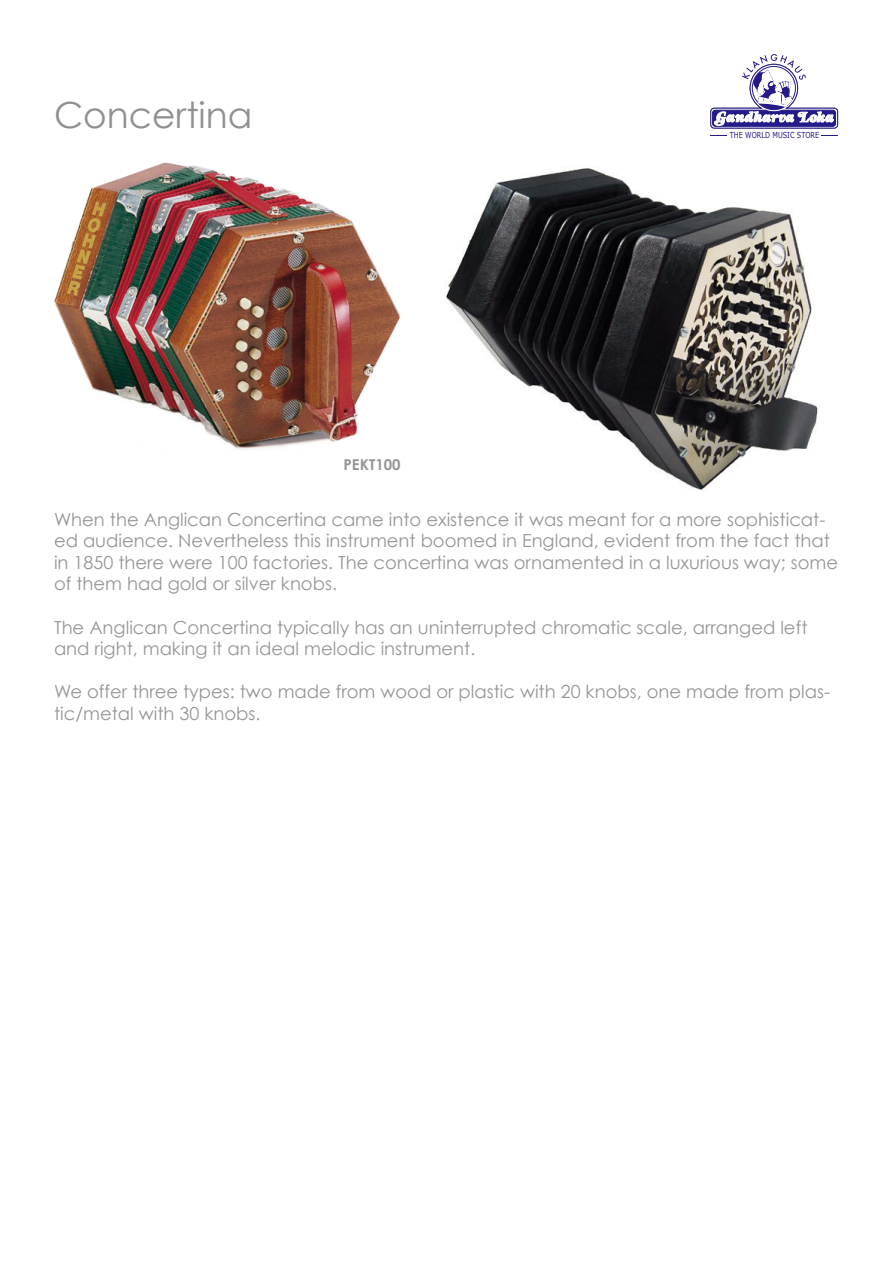
<style>
.page{position:relative;width:893px;height:1263px;background:#fff}
.page>*{position:absolute;margin:0;border:0;box-sizing:border-box;transform-origin:0 0}
.t1{font:36px "Century Gothic";color:#8e9092}
.t2{font:18px/21.6px "Century Gothic";color:#949698}
.t3{font:700 15px "Century Gothic";color:#949698}
.t4{font:8.25px "Verdana";color:#251b88;scale:.8 1}
</style>
<div class="page">
<img style="left:54px;top:162px;width:346px;height:288px">
<svg style="left:710px;top:54px;width:128px;height:75px"></svg>
<svg style="left:822px;top:135px;width:16px;height:1px"></svg>
<svg style="left:711px;top:135px;width:16px;height:1px"></svg>
<img style="left:445px;top:168px;width:373px;height:323px">
<h1 class="t1" style="left:54px;top:93px;width:200px">Concertina</h1>
<p class="t3" style="left:344px;top:455px;width:58px">PEKT100</p>
<p class="t4" style="left:730px;top:130px;width:113px">THE WORLD MUSIC STORE</p>
<p class="t2" style="left:54px;top:508px;width:786px">When the Anglican Concertina came into existence it was meant for a more sophisticat&shy;ed audience. Nevertheless this instrument boomed in England, evident from the fact that in 1850 there were 100 factories. The concertina was ornamented in a luxurious way; some of them had gold or silver knobs.</p>
<p class="t2" style="left:54px;top:616px;width:755px">The Anglican Concertina typically has an uninterrupted chromatic scale, arranged left and right, making it an ideal melodic instrument.</p>
<p class="t2" style="left:54px;top:681px;width:778px">We offer three types: two made from wood or plastic with 20 knobs, one made from plas&shy;tic/metal with 30 knobs.</p>
</div>
